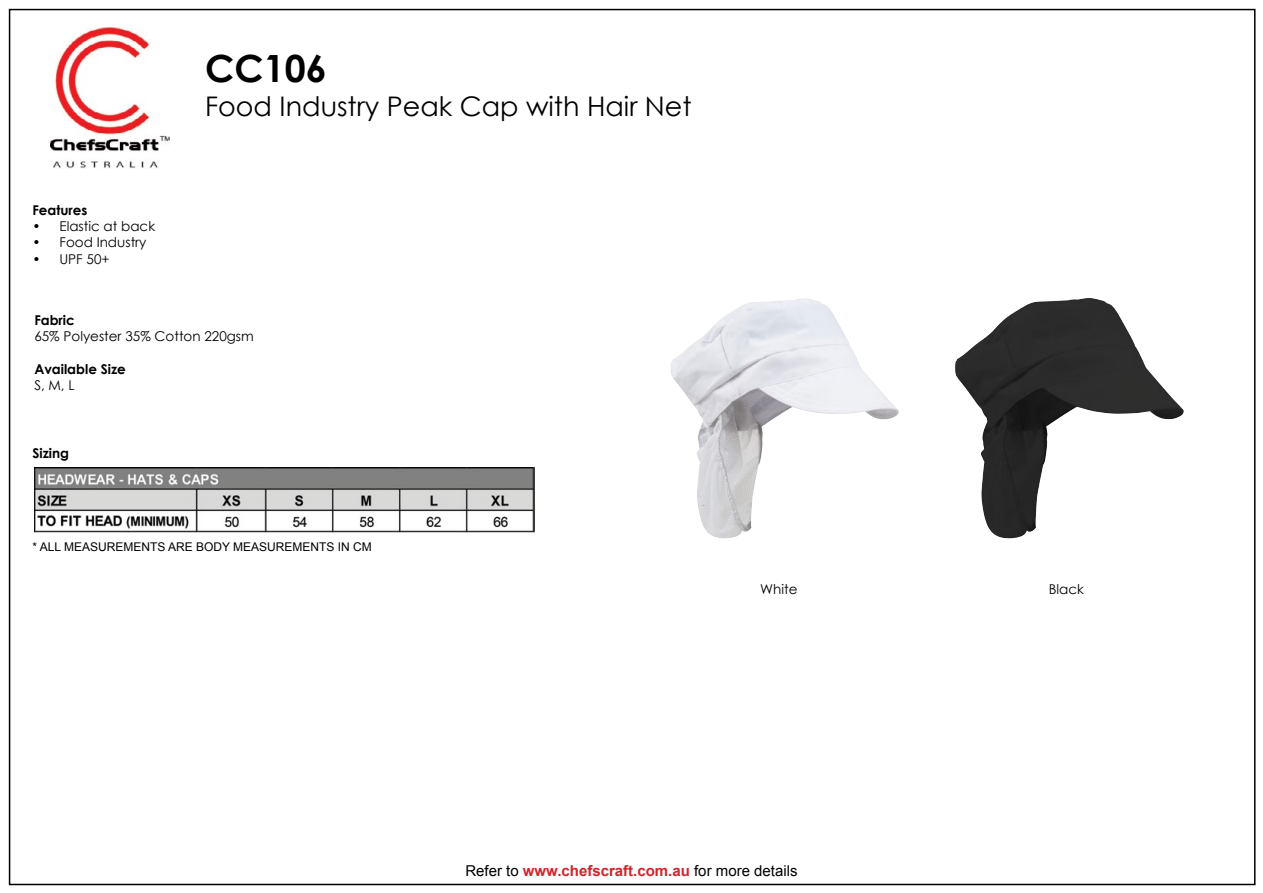
<style>
.page{position:relative;width:1263px;height:893px;background:#fff}
.page>*{position:absolute;margin:0;border:0;box-sizing:border-box;transform-origin:0 0}
.t1{font:700 37.5px "Century Gothic";color:#000}
.t2{font:27px "Century Gothic";color:#000}
.t3{font:15px "Arial";color:#000}
.t4{font:13.5px "Century Gothic";color:#000}
.t5{font:700 13.5px "Century Gothic";color:#000}
.t6{font:12px "Arial";color:#000}
.s1{font-weight:700;color:#d2232a}
</style>
<div class="page">
<img style="left:51px;top:27px;width:118px;height:142px">
<img style="left:34px;top:468px;width:500px;height:65px">
<img style="left:671px;top:298px;width:228px;height:241px">
<img style="left:955px;top:298px;width:229px;height:241px">
<p class="t5" style="left:32px;top:200px;width:57px">Features</p>
<p class="t4" style="left:32px;top:217px;width:124px">• Elastic at back</p>
<p class="t4" style="left:32px;top:233px;width:116px">• Food Industry</p>
<p class="t4" style="left:32px;top:249px;width:79px">• UPF 50+</p>
<h1 class="t1" style="left:205px;top:40px;width:123px">CC106</h1>
<h2 class="t2" style="left:205px;top:87px;width:488px">Food Industry Peak Cap with Hair Net</h2>
<p class="t5" style="left:34px;top:310px;width:42px">Fabric</p>
<p class="t4" style="left:34px;top:327px;width:221px">65% Polyester 35% Cotton 220gsm</p>
<p class="t5" style="left:34px;top:358px;width:93px">Available Size</p>
<p class="t4" style="left:34px;top:376px;width:42px">S, M, L</p>
<p class="t5" style="left:32px;top:443px;width:38px">Sizing</p>
<p class="t6" style="left:32px;top:538px;width:341px">* ALL MEASUREMENTS ARE BODY MEASUREMENTS IN CM</p>
<p class="t4" style="left:760px;top:579px;width:39px">White</p>
<p class="t4" style="left:1049px;top:579px;width:37px">Black</p>
<p class="t3" style="left:465px;top:860px;width:334px">Refer to <span class="s1">www.chefscraft.com.au</span> for more details</p>
</div>
